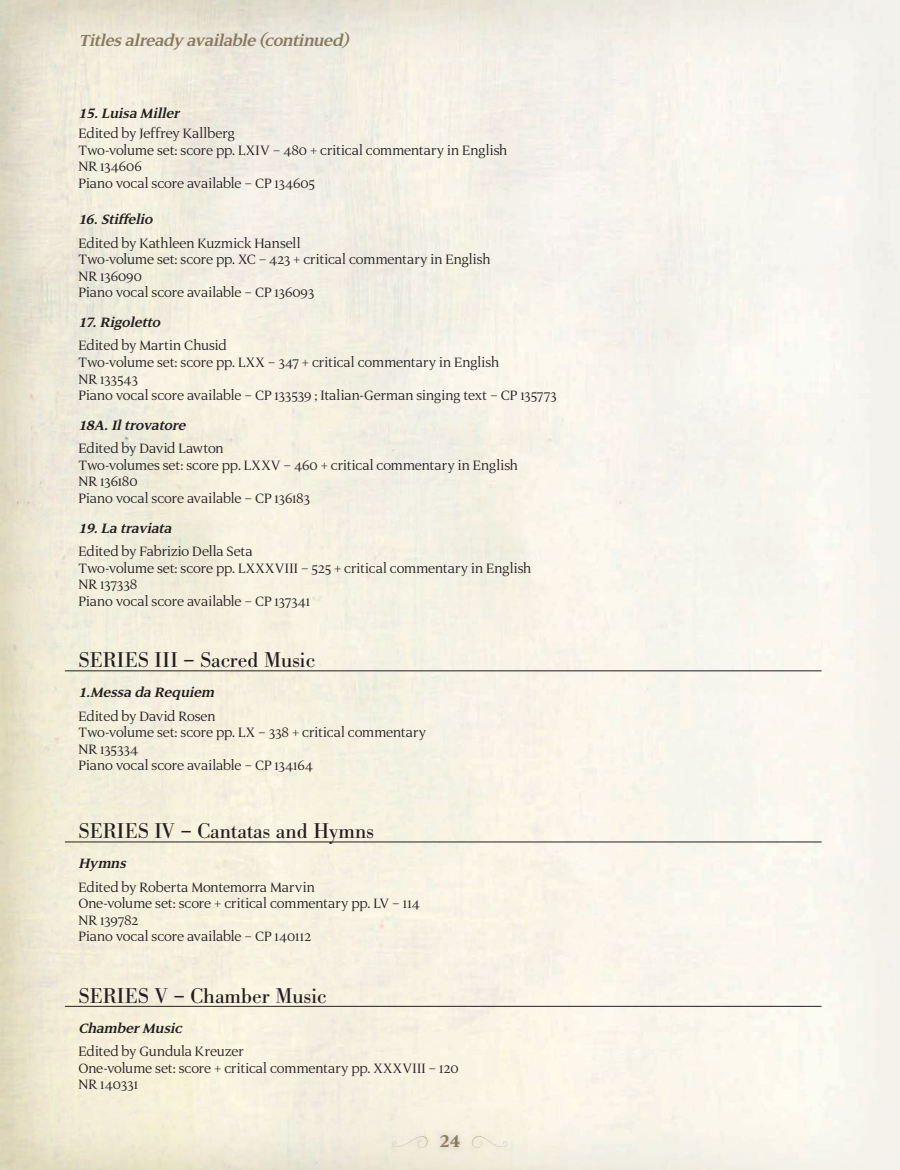
<style>
.page{position:relative;width:900px;height:1170px;background:#fff}
.page>*{position:absolute;margin:0;border:0;box-sizing:border-box;transform-origin:0 0}
.t1{font:21px "Bodoni BE";letter-spacing:.02em;color:#231f20}
.t2{font:21px "Luxury Text PS Bold LF";color:#877a60}
.t3{font:italic 19.5px "Luxury Text PS Bold LF";color:#877a60}
.t4{font:16.5px/16.5px "Luxury Text";letter-spacing:-.005em;color:#231f20}
.t5{font:italic 16.5px "Luxury Text PS Bold LF";color:#231f20}
</style>
<div class="page">
<img style="left:0;top:0;width:899px;height:1169px">
<img style="left:387px;top:1129px;width:125px;height:24px">
<hr style="left:65px;top:670px;width:756px;height:1px;background:#231f20">
<hr style="left:65px;top:841px;width:756px;height:1px;background:#231f20">
<hr style="left:65px;top:1005px;width:756px;height:1px;background:#231f20">
<svg style="left:391px;top:1136px;width:39px;height:11px"></svg>
<svg style="left:469px;top:1136px;width:39px;height:11px"></svg>
<p class="t3" style="left:78px;top:31px;width:276px">Titlesalready available (continued)</p>
<p class="t5" style="left:78px;top:105px;width:106px">15.Luisa Miller</p>
<p class="t4" style="left:78px;top:125px;width:430px">Edited by Jeffrey Kallberg<br>Two-volume set: score pp. LXIV – 480 + critical commentary in English NR 134606<br>Piano vocal score available – CP 134605</p>
<p class="t5" style="left:78px;top:211px;width:79px">16.Stiffelio</p>
<p class="t4" style="left:78px;top:234px;width:413px">Edited by Kathleen Kuzmick Hansell<br>Two-volume set: score pp. XC – 423 + critical commentary in English NR 136090<br>Piano vocal score available – CP 136093</p>
<p class="t5" style="left:78px;top:314px;width:87px">17.Rigoletto</p>
<p class="t4" style="left:78px;top:337px;width:479px">Edited by Martin Chusid<br>Two-volume set: score pp. LXX – 347 + critical commentary in English<br>NR 133543<br>Piano vocal score available – CP 133539 ; Italian-German singing text – CP 135773</p>
<p class="t5" style="left:78px;top:417px;width:112px">18A.Iltrovatore</p>
<p class="t4" style="left:78px;top:440px;width:441px">Edited by David Lawton<br>Two-volumes set: score pp. LXXV – 460 + critical commentary in English NR 136180<br>Piano vocal score available – CP 136183</p>
<p class="t5" style="left:78px;top:520px;width:98px">19.La traviata</p>
<p class="t4" style="left:78px;top:543px;width:454px">Edited by Fabrizio Della Seta<br>Two-volume set: score pp. LXXXVIII – 525 + critical commentary in English NR 137338<br>Piano vocal score available – CP 137341</p>
<p class="t1" style="left:78px;top:648px;width:238px">series iii – sacred music</p>
<p class="t5" style="left:78px;top:684px;width:141px">1.Messa da Requiem</p>
<p class="t4" style="left:78px;top:707px;width:349px">Edited by David Rosen<br>Two-volume set: score pp. LX – 338 + critical commentary<br>NR 135334<br>Piano vocal score available – CP 134164</p>
<p class="t1" style="left:78px;top:819px;width:297px">series iV – cantatas and hymns</p>
<p class="t5" style="left:78px;top:855px;width:52px">Hymns</p>
<p class="t4" style="left:78px;top:878px;width:343px">Edited by Roberta Montemorra Marvin<br>One-volume set: score + critical commentary pp. LV – 114<br>NR 139782<br>Piano vocal score available – CP 140112</p>
<p class="t1" style="left:78px;top:983px;width:249px">series V – chamber music</p>
<p class="t5" style="left:78px;top:1019px;width:108px">ChamberMusic</p>
<p class="t4" style="left:78px;top:1042px;width:382px">Edited by Gundula Kreuzer<br>One-volume set: score + critical commentary pp. XXXVIII – 120<br>NR 140331</p>
<p class="t2" style="left:439px;top:1130px;width:22px">24</p>
</div>
